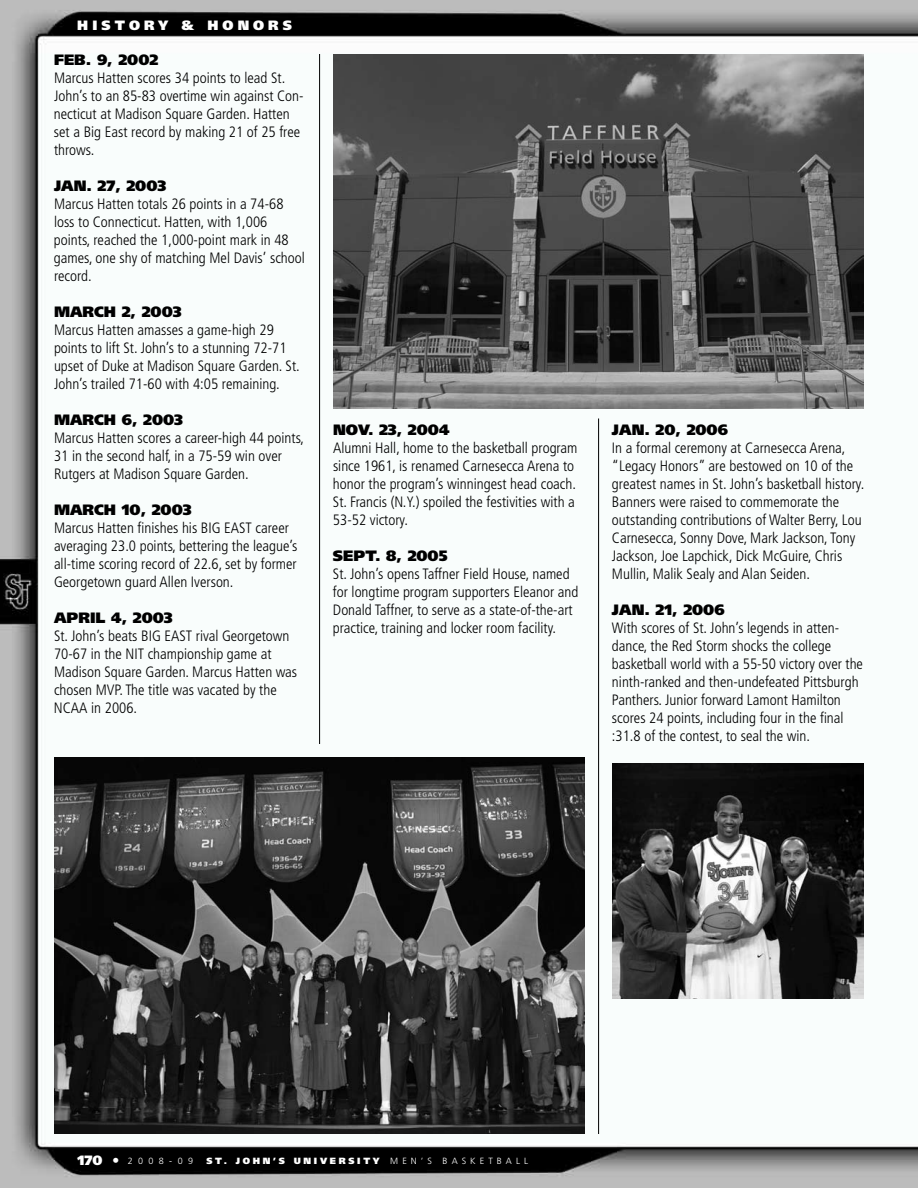
<style>
.page{position:relative;width:918px;height:1188px;background:#fff}
.page>*{position:absolute;margin:0;border:0;box-sizing:border-box;transform-origin:0 0}
.t1{font:300 condensed 15px/18px "Frutiger";color:#000}
.t2{font:900 15px "Frutiger";color:#000}
.t3{font:900 13.5px "Frutiger";letter-spacing:.3em;color:#fff}
.t4{font:900 9px "Frutiger";letter-spacing:.3em;color:#fff}
.t5{font:300 9px "Frutiger";letter-spacing:.6em;color:#fff}
.s1{font-weight:900;font-size:13.5px}
.s2{font-weight:300}
</style>
<div class="page">
<img style="left:0;top:0;width:918px;height:1188px">
<img style="left:54px;top:758px;width:531px;height:376px">
<img style="left:333px;top:54px;width:530px;height:355px">
<img style="left:612px;top:764px;width:252px;height:235px">
<hr style="left:319px;top:54px;width:1px;height:690px;background:#000">
<hr style="left:598px;top:418px;width:1px;height:716px;background:#000">
<p class="t3" style="left:77px;top:17px;width:78px">HIS TORY</p>
<p class="t3" style="left:181px;top:17px;width:100px">&amp; HONORS</p>
<p class="t2" style="left:54px;top:51px;width:106px">FEB. 9, 2002</p>
<p class="t1" style="left:54px;top:69px;width:251px">Marcus Hatten scores 34 points to lead St.<br>John’s to an 85-83 overtime win against Con&shy;necticut at Madison Square Garden. Hatten set a Big East record by making 21 of 25 free throws.</p>
<p class="t2" style="left:54px;top:177px;width:114px">JAN. 27, 2003</p>
<p class="t1" style="left:54px;top:195px;width:252px">Marcus Hatten totals 26 points in a 74-68 loss to Connecticut. Hatten, with 1,006 points, reached the 1,000-point mark in 48 games, one shy of matching Mel Davis’ school record.</p>
<p class="t2" style="left:54px;top:303px;width:129px">MARCH 2, 2003</p>
<p class="t1" style="left:54px;top:321px;width:247px">Marcus Hatten amasses a game-high 29 points to lift St. John’s to a stunning 72-71 upset of Duke at Madison Square Garden. St.<br>John’s trailed 71-60 with 4:05 remaining.</p>
<p class="t2" style="left:54px;top:411px;width:131px">MARCH 6, 2003</p>
<p class="t1" style="left:54px;top:429px;width:252px">Marcus Hatten scores a career-high 44 points,<br>31 in the second half, in a 75-59 win over<br>Rutgers at Madison Square Garden.</p>
<p class="t2" style="left:54px;top:501px;width:139px">MARCH 10, 2003</p>
<p class="t1" style="left:54px;top:519px;width:245px">Marcus Hatten finishes his BIG EAST career averaging 23.0 points, bettering the league’s all-time scoring record of 22.6, set by former Georgetown guard Allen Iverson.</p>
<p class="t2" style="left:54px;top:609px;width:12px">APRI</p>
<p class="t2" style="left:96px;top:609px;width:79px">L 4, 2003</p>
<p class="t1" style="left:54px;top:627px;width:245px">St. John’s beats BIG EAST rival Georgetown 70-67 in the NIT championship game at Madison Square Garden. Marcus Hatten was chosen MVP. The title was vacated by the NCAA in 2006.</p>
<p class="t2" style="left:333px;top:421px;width:118px">NOV. 23, 2004</p>
<p class="t1" style="left:333px;top:439px;width:246px">Alumni Hall, home to the basketball program since 1961, is renamed Carnesecca Arena to honor the program’s winningest head coach.<br>St. Francis (N.Y.) spoiled the festivities with a 53-52 victory.</p>
<p class="t2" style="left:333px;top:547px;width:116px">SEPT. 8, 2005</p>
<p class="t1" style="left:333px;top:565px;width:247px">St. John’s opens Taffner Field House, named for longtime program supporters Eleanor and Donald Taffner, to serve as a state-of-the-art practice, training and locker room facility.</p>
<p class="t2" style="left:612px;top:421px;width:118px">JAN. 20, 2006</p>
<p class="t1" style="left:612px;top:439px;width:254px">In a formal ceremony at Carnesecca Arena, “Legacy Honors” are bestowed on 10 of the greatest names in St. John’s basketball history.<br>Banners were raised to commemorate the outstanding contributions of Walter Berry, Lou Carnesecca, Sonny Dove, Mark Jackson, Tony Jackson, Joe Lapchick, Dick McGuire, Chris Mullin, Malik Sealy and Alan Seiden.</p>
<p class="t2" style="left:612px;top:601px;width:114px">JAN. 21, 2006</p>
<p class="t1" style="left:612px;top:619px;width:253px">With scores of St. John’s legends in atten&shy;dance, the Red Storm shocks the college basketball world with a 55-50 victory over the ninth-ranked and then-undefeated Pittsburgh Panthers. Junior forward Lamont Hamilton scores 24 points, including four in the final :31.8 of the contest, to seal the win.</p>
<p class="t5" style="left:77px;top:1156px;width:117px"><span class="s1">170 •</span> 2008-09</p>
<p class="t4" style="left:206px;top:1155px;width:323px">ST. JOHN’ S UNIVERSITY <span class="s2">MEN’S BASKETBALL</span></p>
</div>
